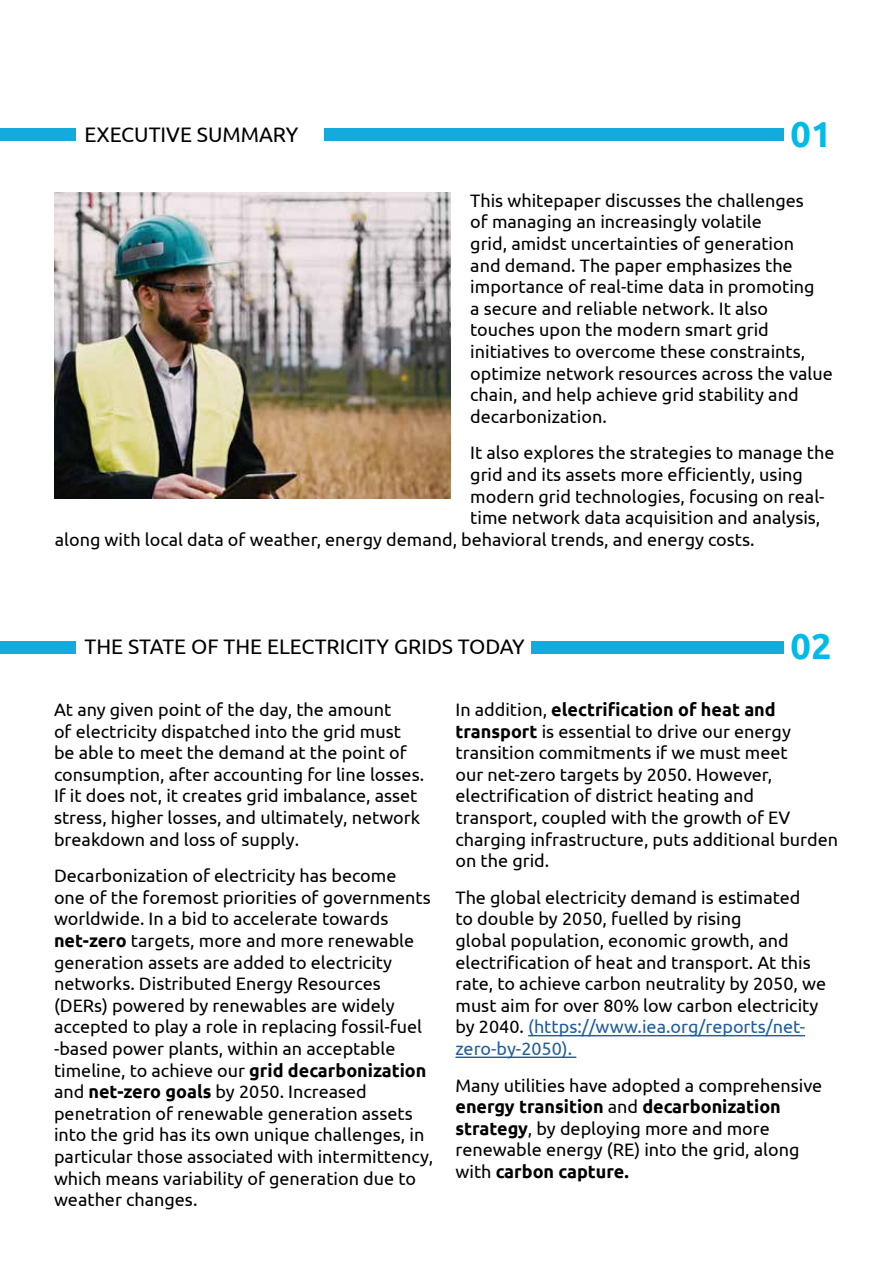
<style>
.page{position:relative;width:893px;height:1263px;background:#fff}
.page>*{position:absolute;margin:0;border:0;box-sizing:border-box;transform-origin:0 0}
.t1{font:700 36px "Ubuntu";color:#00bae8}
.t2{font:21px "Ubuntu";color:#000}
.t3{font:18px/21.6px "Ubuntu";color:#000}
.s1{font-weight:700}
.s2{color:#215e9e}
</style>
<div class="page">
<hr style="left:528px;top:1035px;width:277px;height:1px;background:#215e9e">
<hr style="left:455px;top:1056px;width:121px;height:2px;background:#215e9e">
<img style="left:55px;top:193px;width:395px;height:305px">
<div style="left:324px;top:129px;width:459px;height:12px;background:#12abdb"></div>
<div style="left:531px;top:641px;width:252px;height:12px;background:#12abdb"></div>
<div style="left:0;top:129px;width:76px;height:12px;background:#12abdb"></div>
<div style="left:0;top:641px;width:76px;height:12px;background:#12abdb"></div>
<p class="t2" style="left:85px;top:122px;width:215px">EXECUTIVE SUMMARY</p>
<h1 class="t1" style="left:791px;top:112px;width:42px">01</h1>
<p class="t3" style="left:470px;top:189px;width:364px">This whitepaper discusses the challenges<br>of managing an increasingly volatile<br>grid, amidst uncertainties of generation<br>and demand. The paper emphasizes the importance of real-time data in promoting<br>a secure and reliable network. It also touches upon the modern smart grid initiatives to overcome these constraints, optimize network resources across the value chain, and help achieve grid stability and decarbonization.</p>
<p class="t3" style="left:470px;top:442px;width:366px">It also explores the strategies to manage the</p>
<p class="t3" style="left:470px;top:463px;width:334px">grid and its assets more efficiently, using</p>
<p class="t3" style="left:470px;top:485px;width:356px">modern grid technologies, focusing on real-</p>
<p class="t3" style="left:470px;top:506px;width:352px">time network data acquisition and analysis,</p>
<p class="t3" style="left:55px;top:528px;width:701px">along with local data of weather, energy demand, behavioral trends, and energy costs.</p>
<p class="t2" style="left:85px;top:634px;width:442px">THE STATE OF THE ELECTRICITY GRIDS TODAY</p>
<h1 class="t1" style="left:791px;top:625px;width:42px">02</h1>
<p class="t3" style="left:54px;top:698px;width:372px">At any given point of the day, the amount<br>of electricity dispatched into the grid must be able to meet the demand at the point of consumption, after accounting for line losses.<br>If it does not, it creates grid imbalance, asset stress, higher losses, and ultimately, network breakdown and loss of supply.</p>
<p class="t3" style="left:54px;top:864px;width:381px">Decarbonization of electricity has become<br>one of the foremost priorities of governments worldwide. In a bid to accelerate towards <span class="s1">net-zero</span> targets, more and more renewable generation assets are added to electricity networks. Distributed Energy Resources (DERs) powered by renewables are widely accepted to play a role in replacing fossil-fuel -based power plants, within an acceptable timeline, to achieve our <span class="s1">grid decarbonization </span>and <span class="s1">net-zero goals</span> by 2050. Increased penetration of renewable generation assets into the grid has its own unique challenges, in particular those associated with intermittency, which means variability of generation due to weather changes.</p>
<p class="t3" style="left:455px;top:698px;width:384px">In addition, <span class="s1">electrification of heat and transport</span> is essential to drive our energy transition commitments if we must meet<br>our net-zero targets by 2050. However, electrification of district heating and transport, coupled with the growth of EV charging infrastructure, puts additional burden on the grid.</p>
<p class="t3" style="left:455px;top:886px;width:372px">The global electricity demand is estimated<br>to double by 2050, fuelled by rising<br>global population, economic growth, and electrification of heat and transport. At this rate, to achieve carbon neutrality by 2050, we must aim for over 80% low carbon electricity by 2040. <span class="s2">(https://www.iea.org/reports/net&shy;zero-by-2050).</span></p>
<p class="t3" style="left:455px;top:1074px;width:368px">Many utilities have adopted a comprehensive <span class="s1">energy transition</span> and <span class="s1">decarbonization strategy</span>, by deploying more and more renewable energy (RE) into the grid, along with <span class="s1">carbon capture.</span></p>
</div>
